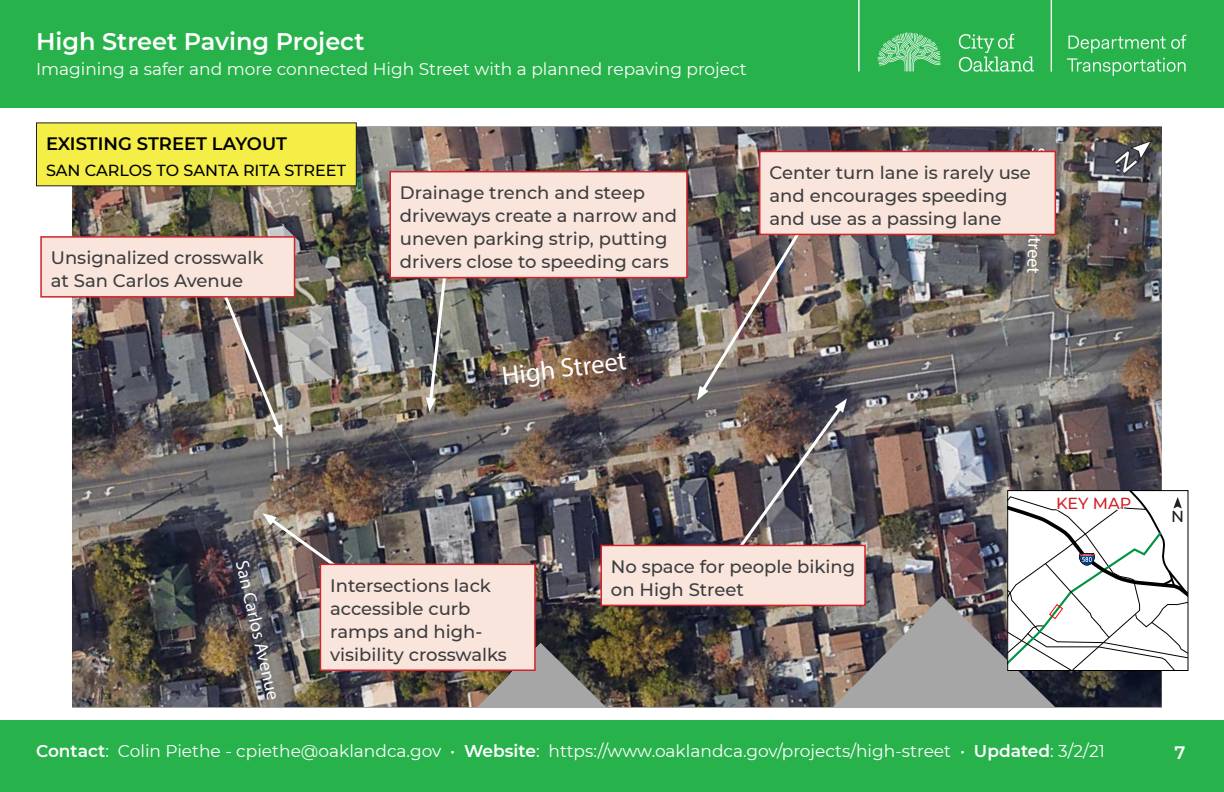
<style>
.page{position:relative;width:1224px;height:792px;background:#fff}
.page>*{position:absolute;margin:0;border:0;box-sizing:border-box;transform-origin:0 0}
.t1{font:26.7px "Myriad Pro";color:#fff}
.t2{font:600 24px "Montserrat";color:#fff}
.t3{font:18.5px "Myriad Pro";color:#fff}
.Callout_text{font:500 18px/23px "Montserrat";color:#3e3e3f}
.t4{font:600 18px "Montserrat";color:#000}
.t5{font:600 18px "Montserrat";color:#fff}
.t6{font:17px "Montserrat";color:#fff}
.t7{font:500 16px "Montserrat";color:#000}
.Header_2{font:500 16px "Montserrat";color:#d1232a}
.Header_2-2{font:500 16px "Montserrat";color:#231f20}
.s1{font-weight:600}
</style>
<div class="page">
<div style="left:0;top:0;width:1224px;height:108px;background:#28b24b"></div>
<div style="left:0;top:720px;width:1224px;height:72px;background:#28b24b"></div>
<img style="left:858px;top:0;width:328px;height:76px">
<img style="left:1077px;top:127px;width:85px;height:580px">
<img style="left:623px;top:127px;width:454px;height:580px">
<img style="left:72px;top:127px;width:551px;height:580px">
<img style="left:72px;top:504px;width:85px;height:203px">
<img style="left:426px;top:278px;width:23px;height:134px">
<img style="left:262px;top:513px;width:107px;height:79px">
<div style="left:320px;top:564px;width:215px;height:106px;background:#f9e5dc"></div>
<div style="left:320px;top:564px;width:216px;height:107px;border:2px solid #d1232a"></div>
<div style="left:36px;top:123px;width:320px;height:63px;background:#f4ee46"></div>
<img style="left:697px;top:213px;width:150px;height:332px">
<div style="left:760px;top:151px;width:295px;height:83px;background:#f9e5dc"></div>
<div style="left:759px;top:151px;width:297px;height:84px;border:2px solid #d1232a"></div>
<img style="left:211px;top:298px;width:72px;height:141px">
<div style="left:41px;top:237px;width:254px;height:60px;background:#f9e5dc"></div>
<div style="left:40px;top:236px;width:255px;height:62px;border:2px solid #d1232a"></div>
<div style="left:390px;top:172px;width:297px;height:106px;background:#f9e5dc"></div>
<div style="left:389px;top:171px;width:299px;height:107px;border:2px solid #d1232a"></div>
<div style="left:601px;top:545px;width:264px;height:60px;background:#f9e5dc"></div>
<div style="left:600px;top:545px;width:266px;height:61px;border:2px solid #d1232a"></div>
<svg style="left:1008px;top:491px;width:180px;height:180px"></svg>
<svg style="left:1112px;top:139px;width:42px;height:37px;background:#535255"></svg>
<h2 class="t2" style="left:36px;top:25px;width:330px">High Street Paving Project</h2>
<p class="t6" style="left:36px;top:57px;width:712px">Imagining a safer and more connected High Street with a planned repaving project</p>
<p class="t4" style="left:46px;top:131px;width:242px">EXISTING STREET LAYOUT</p>
<p class="t7" style="left:46px;top:159px;width:302px">SAN CARLOS TO SANTA RITA STREET</p>
<p class="Callout_text" style="left:769px;top:160px;width:263px">Center turn lane is rarely use and encourages speeding and use as a passing lane</p>
<p class="Callout_text" style="left:51px;top:245px;width:214px">Unsignalized crosswalk at San Carlos Avenue</p>
<p class="Callout_text" style="left:400px;top:180px;width:279px">Drainage trench and steep driveways create a narrow and uneven parking strip, putting drivers close to speeding cars</p>
<h1 class="t1" style="left:500px;top:359px;width:127px;rotate:-7deg">High Street</h1>
<p class="t3" style="left:253px;top:558px;width:144px;rotate:77deg">San Carlos Avenue</p>
<p class="Callout_text" style="left:330px;top:573px;width:178px">Intersections lack accessible curb ramps and high&shy;visibility crosswalks</p>
<p class="Callout_text" style="left:611px;top:554px;width:246px">No space for people biking on High Street</p>
<p class="Header_2" style="left:1056px;top:492px;width:77px">KEY MAP</p>
<p class="Header_2-2" style="left:1171px;top:505px;width:14px">N</p>
<p class="t6" style="left:36px;top:740px;width:1070px"><span class="s1">Contact</span>: Colin Piethe - cpiethe@oaklandca.gov • <span class="s1">Website</span>: https://www.oaklandca.gov/projects/high-street • <span class="s1">Updated</span>: 3/2/21</p>
<p class="t5" style="left:1174px;top:740px;width:12px">7</p>
</div>
